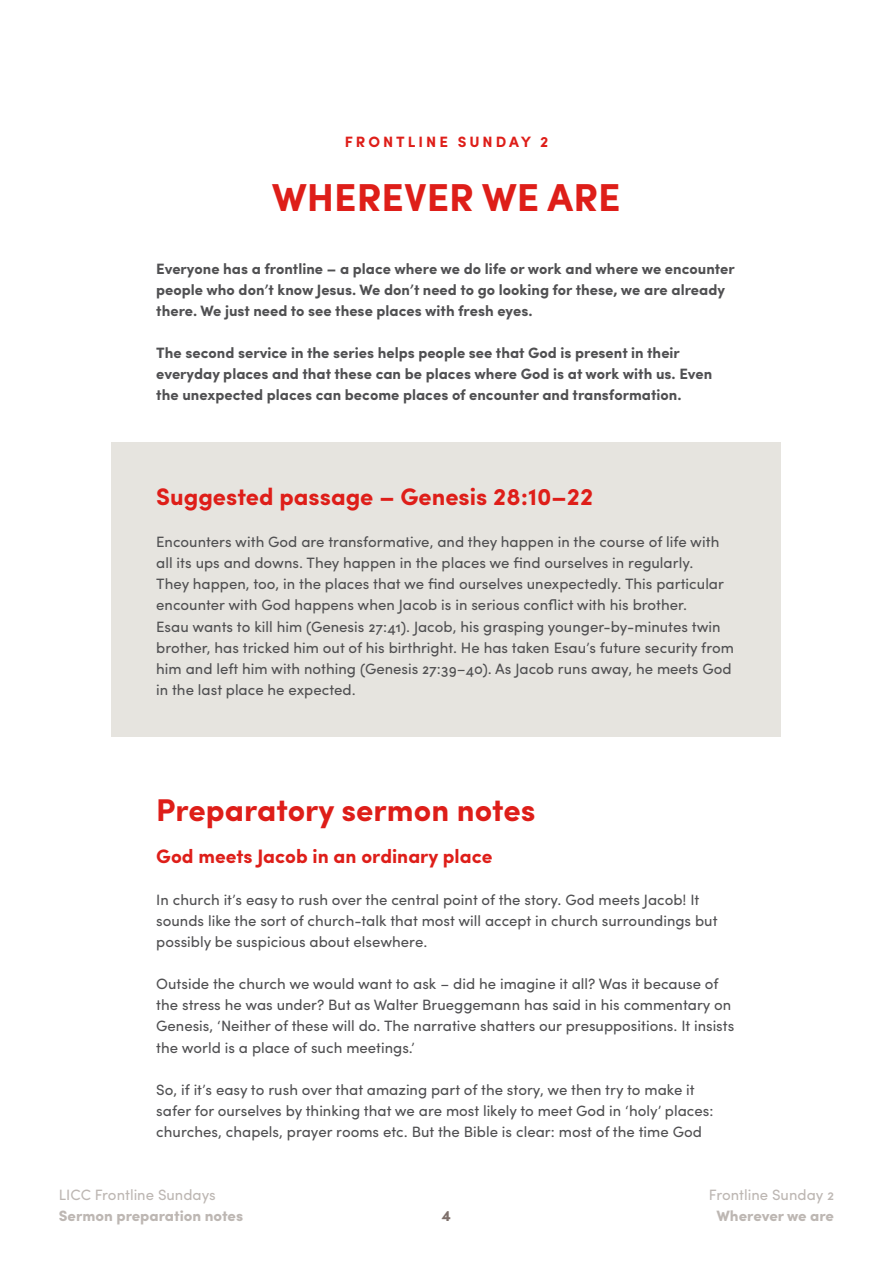
<style>
.page{position:relative;width:893px;height:1263px;background:#fff}
.page>*{position:absolute;margin:0;border:0;box-sizing:border-box;transform-origin:0 0}
.h2_service_title{font:700 39px "Sofia Pro";color:#de1e19}
.t1{font:700 31.5px "Sofia Pro";color:#de1e19}
.t2{font:700 24px "Sofia Pro";color:#de1e19}
.t3{font:700 19.5px "Sofia Pro";color:#de1e19}
.body{font:15px/21px "Sofia Pro";color:#505052}
.body_intro{font:700 15px/21px "Sofia Pro";color:#505052}
.t4{font:15px "Sofia Pro";color:#bdb7b3}
.t5{font:900 15px "Sofia Pro";color:#bdb7b3}
.h6_service{font:700 15px "Sofia Pro";letter-spacing:.2em;color:#de1e19}
.t6{font:900 15px "Sofia Pro";color:#7e706b}
</style>
<div class="page">
<div style="left:112px;top:442px;width:669px;height:295px;background:#e6e4df"></div>
<p class="h6_service" style="left:345px;top:131px;width:205px">FRONTLINE SUNDAY 2</p>
<p class="h2_service_title" style="left:272px;top:167px;width:350px">WHEREVER WE ARE</p>
<p class="body_intro" style="left:156px;top:257px;width:580px">Everyone has a frontline – a place where we do life or work and where we encounter people who don’t know Jesus. We don’t need to go looking for these, we are already there. We just need to see these places with fresh eyes.</p>
<p class="body_intro" style="left:156px;top:341px;width:557px">The second service in the series helps people see that God is present in their everyday places and that these can be places where God is at work with us. Even the unexpected places can become places of encounter and transformation.</p>
<p class="t2" style="left:156px;top:478px;width:438px">Suggested passage – Genesis 28:10–22</p>
<p class="body" style="left:156px;top:530px;width:579px">Encounters with God are transformative, and they happen in the course of life with all its ups and downs. They happen in the places we find ourselves in regularly.<br>They happen, too, in the places that we find ourselves unexpectedly. This particular encounter with God happens when Jacob is in serious conflict with his brother.<br>Esau wants to kill him (Genesis 27:41). Jacob, his grasping younger-by-minutes twin brother, has tricked him out of his birthright. He has taken Esau’s future security from him and left him with nothing (Genesis 27:39–40). As Jacob runs away, he meets God in the last place he expected.</p>
<p class="t1" style="left:156px;top:786px;width:381px">Preparatory sermon notes</p>
<p class="t3" style="left:156px;top:841px;width:338px">God meets Jacob in an ordinary place</p>
<p class="body" style="left:156px;top:888px;width:563px">In church it’s easy to rush over the central point of the story. God meets Jacob! It sounds like the sort of church-talk that most will accept in church surroundings but possibly be suspicious about elsewhere.</p>
<p class="body" style="left:156px;top:972px;width:580px">Outside the church we would want to ask – did he imagine it all? Was it because of the stress he was under? But as Walter Brueggemann has said in his commentary on Genesis, ‘Neither of these will do. The narrative shatters our presuppositions. It insists the world is a place of such meetings.’</p>
<p class="body" style="left:156px;top:1078px;width:559px">So, if it’s easy to rush over that amazing part of the story, we then try to make it safer for ourselves by thinking that we are most likely to meet God in ‘holy’ places: churches, chapels, prayer rooms etc. But the Bible is clear: most of the time God</p>
<p class="t4" style="left:59px;top:1183px;width:159px">LICC Frontline Sundays</p>
<p class="t5" style="left:59px;top:1204px;width:186px">Sermon preparation notes</p>
<p class="t6" style="left:442px;top:1204px;width:11px">4</p>
<p class="t4" style="left:709px;top:1183px;width:127px">Frontline Sunday 2</p>
<p class="t5" style="left:716px;top:1204px;width:119px">Wherever we are</p>
</div>
